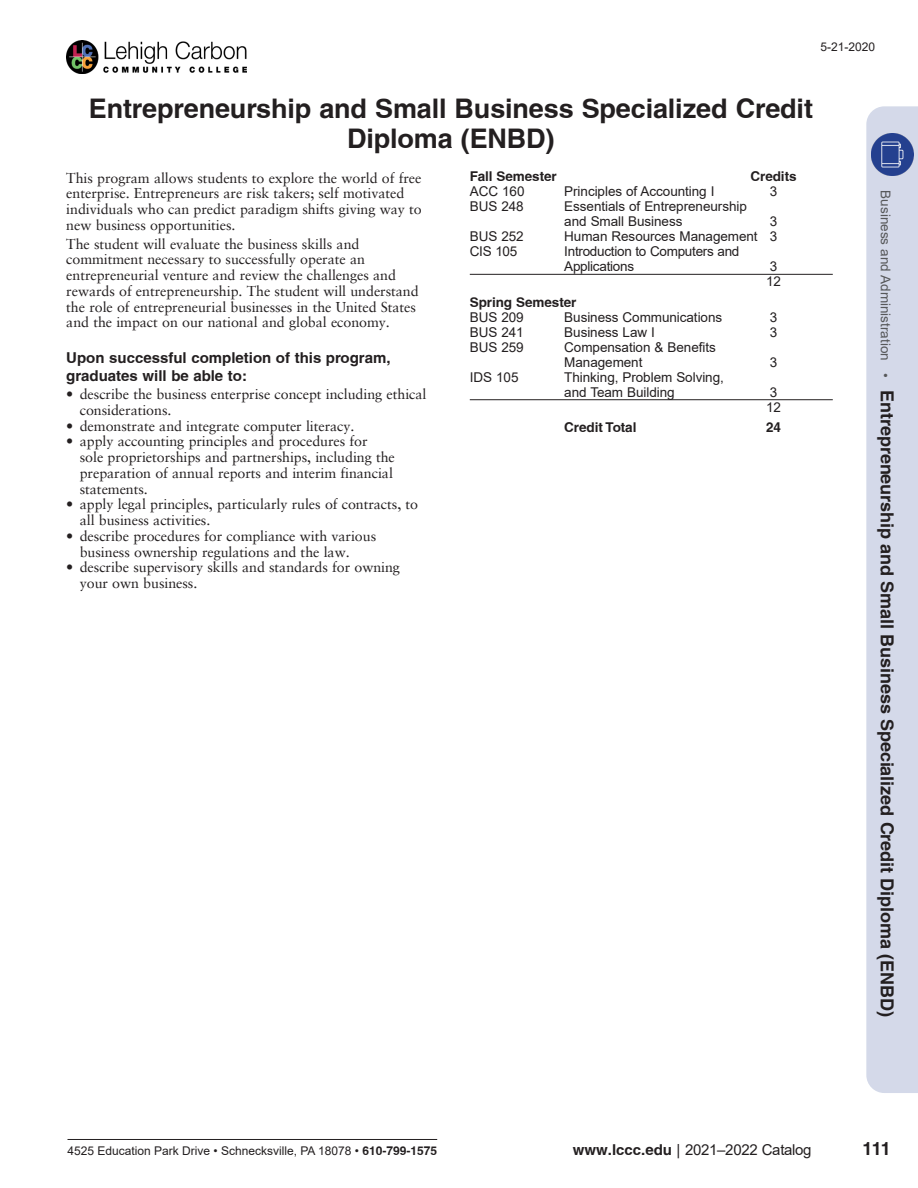
<style>
.page{position:relative;width:918px;height:1188px;background:#fff}
.page>*{position:absolute;margin:0;border:0;box-sizing:border-box;transform-origin:0 0}
.Subhead{font:700 27px/30px "Helvetica";letter-spacing:-.005em;color:#231f20;text-align:center}
.Subhead-2{font:700 18px "Helvetica";letter-spacing:-.005em;color:#231f20}
.Subhead3{font:700 15px/18px "Helvetica";color:#231f20}
.t1{font:15px "Arial";letter-spacing:-.02em;color:#231f20}
.Text{font:14.25px/15.8px "Sabon Greek";letter-spacing:-.005em;color:#231f20}
.Text_w_rule{font:13.5px/15px "Arial";letter-spacing:-.005em;color:#231f20}
.Text__Bold_Academic{font:700 13.5px "Helvetica";letter-spacing:-.005em;color:#231f20}
.Text_Academic{font:13.5px "Arial";color:#231f20}
.t2{font:12px "Arial";color:#231f20}
.s1{font-family:"Arial";font-weight:400;font-size:13.5px;color:#57585a}
.s2{font-family:"Helvetica";font-weight:700}
</style>
<div class="page">
<img style="left:66px;top:41px;width:180px;height:32px">
<hr style="left:68px;top:1139px;width:369px;height:1px;background:#231f20">
<svg style="left:866px;top:106px;width:52px;height:987px;background:#d5dae9"></svg>
<img style="left:871px;top:133px;width:42px;height:42px">
<hr style="left:470px;top:274px;width:363px;height:1px;background:#231f20">
<hr style="left:470px;top:399px;width:363px;height:1px;background:#231f20">
<p class="t2" style="left:821px;top:39px;width:56px">5-21-2020</p>
<p class="Subhead" style="left:89px;top:93px;width:726px">Entrepreneurship and Small Business Specialized Credit<br>Diploma (ENBD)</p>
<p class="Text" style="left:66px;top:170px;width:357px">This program allows students to explore the world of free enterprise. Entrepreneurs are risk takers; self motivated individuals who can predict paradigm shifts giving way to new business opportunities.</p>
<p class="Text" style="left:66px;top:236px;width:354px">The student will evaluate the business skills and commitment necessary to successfully operate an entrepreneurial venture and review the challenges and rewards of entrepreneurship. The student will understand the role of entrepreneurial businesses in the United States and the impact on our national and global economy.</p>
<p class="Subhead3" style="left:66px;top:349px;width:326px">Upon successful completion of this program, graduates will be able to:</p>
<p class="Text" style="left:80px;top:387px;width:348px;text-indent:-14px">• describe the business enterprise concept including ethical considerations.</p>
<p class="Text" style="left:66px;top:418px;width:290px">• demonstrate and integrate computer literacy.</p>
<p class="Text" style="left:80px;top:434px;width:317px;text-indent:-14px">• apply accounting principles and procedures for<br>sole proprietorships and partnerships, including the preparation of annual reports and interim financial statements.</p>
<p class="Text" style="left:80px;top:497px;width:340px;text-indent:-14px">• apply legal principles, particularly rules of contracts, to all business activities.</p>
<p class="Text" style="left:80px;top:528px;width:298px;text-indent:-14px">• describe procedures for compliance with various business ownership regulations and the law.</p>
<p class="Text" style="left:80px;top:560px;width:322px;text-indent:-14px">• describe supervisory skills and standards for owning your own business.</p>
<p class="Text__Bold_Academic" style="left:470px;top:168px;width:89px">Fall Semester</p>
<p class="Text__Bold_Academic" style="left:751px;top:168px;width:48px">Credits</p>
<p class="Text_w_rule" style="left:470px;top:184px;width:56px">ACC 160</p>
<p class="Text_w_rule" style="left:564px;top:184px;width:152px">Principles of Accounting I</p>
<p class="Text_w_rule" style="left:770px;top:184px;width:9px">3</p>
<p class="Text_w_rule" style="left:470px;top:199px;width:55px">BUS 248</p>
<p class="Text_w_rule" style="left:564px;top:199px;width:184px">Essentials of Entrepreneurship and Small Business</p>
<p class="Text_w_rule" style="left:770px;top:214px;width:9px">3</p>
<p class="Text_w_rule" style="left:470px;top:229px;width:55px">BUS 252</p>
<p class="Text_w_rule" style="left:564px;top:229px;width:215px">Human Resources Management 3</p>
<p class="Text_w_rule" style="left:470px;top:244px;width:49px">CIS 105</p>
<p class="Text_w_rule" style="left:564px;top:244px;width:177px">Introduction to Computers and<br>Applications</p>
<p class="Text_w_rule" style="left:770px;top:259px;width:9px">3</p>
<p class="Text_Academic" style="left:766px;top:272px;width:16px">12</p>
<p class="Text__Bold_Academic" style="left:470px;top:294px;width:108px">Spring Semester</p>
<p class="Text_w_rule" style="left:470px;top:309px;width:55px">BUS 209</p>
<p class="Text_w_rule" style="left:564px;top:309px;width:159px">Business Communications</p>
<p class="Text_w_rule" style="left:770px;top:309px;width:9px">3</p>
<p class="Text_w_rule" style="left:470px;top:324px;width:55px">BUS 241</p>
<p class="Text_w_rule" style="left:564px;top:324px;width:92px">Business Law I</p>
<p class="Text_w_rule" style="left:770px;top:324px;width:9px">3</p>
<p class="Text_w_rule" style="left:470px;top:339px;width:55px">BUS 259</p>
<p class="Text_w_rule" style="left:564px;top:339px;width:153px">Compensation &amp; Benefits<br>Management</p>
<p class="Text_w_rule" style="left:770px;top:354px;width:9px">3</p>
<p class="Text_w_rule" style="left:470px;top:369px;width:50px">IDS 105</p>
<p class="Text_w_rule" style="left:564px;top:369px;width:161px">Thinking, Problem Solving, and Team Building</p>
<p class="Text_w_rule" style="left:770px;top:384px;width:9px">3</p>
<p class="Text_Academic" style="left:766px;top:398px;width:16px">12</p>
<p class="Text__Bold_Academic" style="left:564px;top:419px;width:74px">Credit Total</p>
<p class="Text__Bold_Academic" style="left:766px;top:419px;width:16px">24</p>
<p class="Subhead-2" style="left:898px;top:190px;width:828px;rotate:90deg"><span class="s1">Business and Administration •</span> Entrepreneurship and Small Business Specialized Credit Diploma (ENBD)</p>
<p class="t2" style="left:68px;top:1142px;width:371px">4525 Education Park Drive • Schnecksville, PA 18078 • <span class="s2">610-799-1575</span></p>
<p class="t1" style="left:573px;top:1139px;width:240px"><span class="s2">www.lccc.edu</span> | 2021–2022 Catalog</p>
<p class="Subhead-2" style="left:863px;top:1137px;width:30px">111</p>
</div>
